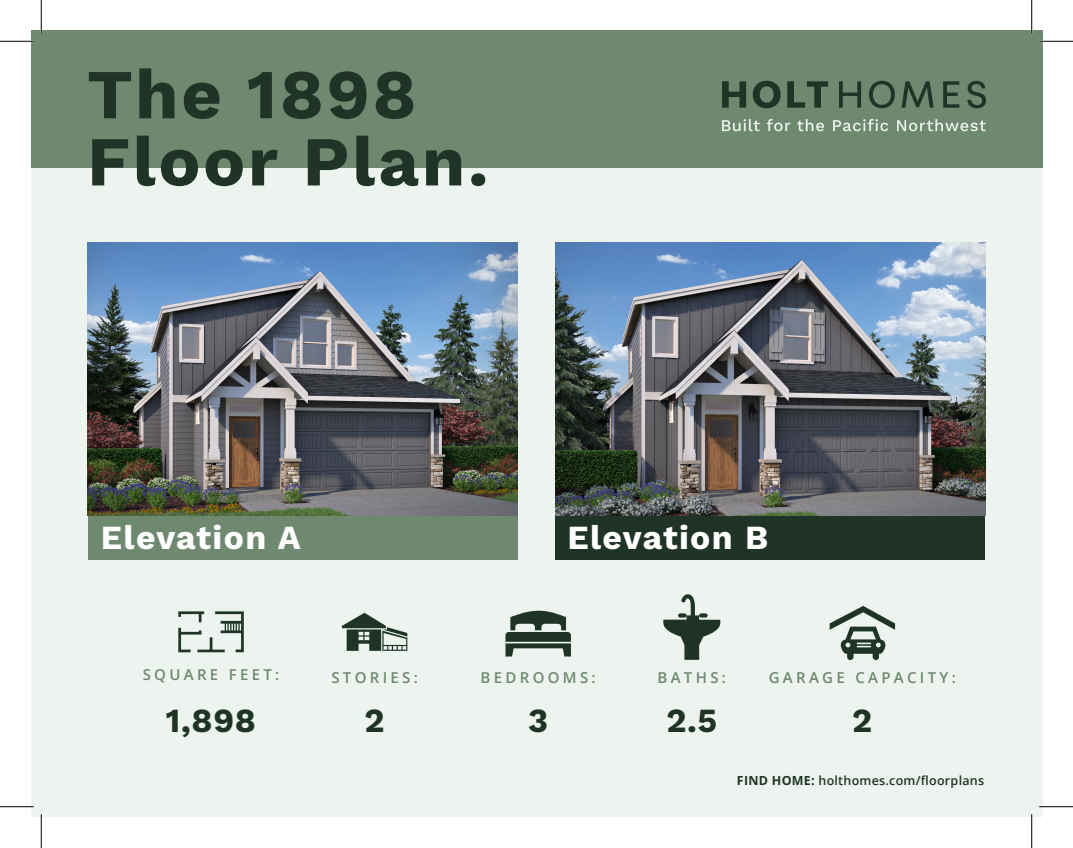
<style>
.page{position:relative;width:1073px;height:848px;background:#fff}
.page>*{position:absolute;margin:0;border:0;box-sizing:border-box;transform-origin:0 0}
.t1{font:700 70px/67.1px "Work Sans";letter-spacing:.04em;color:#1f3427}
.t2{font:700 33.75px "Work Sans";letter-spacing:.04em;color:#fff}
.t3{font:700 33.75px "Work Sans";color:#1f3427}
.t4{font:600 15px "Open Sans";letter-spacing:.22em;color:#6e896f}
.t5{font:600 12.5px "Open Sans";letter-spacing:.02em;color:#1f3427}
.s1{font-weight:700}
</style>
<div class="page">
<div style="left:31px;top:30px;width:1012px;height:787px;background:#edf4f0"></div>
<div style="left:31px;top:30px;width:1012px;height:137px;background:#6e896f"></div>
<svg style="left:178px;top:611px;width:66px;height:41px"></svg>
<svg style="left:829px;top:606px;width:66px;height:54px"></svg>
<svg style="left:663px;top:594px;width:57px;height:65px"></svg>
<svg style="left:505px;top:610px;width:66px;height:46px"></svg>
<svg style="left:342px;top:612px;width:65px;height:38px"></svg>
<svg style="left:722px;top:81px;width:24px;height:27px"></svg>
<svg style="left:752px;top:81px;width:28px;height:27px"></svg>
<svg style="left:787px;top:81px;width:41px;height:27px"></svg>
<svg style="left:839px;top:81px;width:22px;height:27px"></svg>
<svg style="left:869px;top:81px;width:25px;height:27px"></svg>
<svg style="left:901px;top:81px;width:32px;height:27px"></svg>
<svg style="left:943px;top:81px;width:16px;height:27px"></svg>
<svg style="left:967px;top:81px;width:19px;height:27px"></svg>
<svg style="left:722px;top:119px;width:37px;height:12px"></svg>
<svg style="left:766px;top:119px;width:24px;height:12px"></svg>
<svg style="left:797px;top:119px;width:27px;height:12px"></svg>
<svg style="left:833px;top:119px;width:55px;height:12px"></svg>
<svg style="left:897px;top:119px;width:88px;height:12px"></svg>
<div style="left:88px;top:515px;width:430px;height:44px;background:#6e896f"></div>
<div style="left:555px;top:515px;width:430px;height:45px;background:#1f3427"></div>
<img style="left:88px;top:243px;width:430px;height:272px">
<img style="left:555px;top:243px;width:430px;height:272px">
<hr style="left:0;top:40px;width:34px;height:2px;background:#fff">
<hr style="left:1039px;top:40px;width:33px;height:2px;background:#fff">
<hr style="left:0;top:805px;width:34px;height:2px;background:#fff">
<hr style="left:1039px;top:805px;width:33px;height:2px;background:#fff">
<hr style="left:40px;top:0;width:2px;height:34px;background:#fff">
<hr style="left:40px;top:814px;width:2px;height:34px;background:#fff">
<hr style="left:1030px;top:0;width:2px;height:34px;background:#fff">
<hr style="left:1030px;top:814px;width:2px;height:34px;background:#fff">
<hr style="left:0;top:41px;width:34px;height:1px;background:#000">
<hr style="left:1039px;top:41px;width:33px;height:1px;background:#000">
<hr style="left:0;top:806px;width:34px;height:1px;background:#000">
<hr style="left:1039px;top:806px;width:33px;height:1px;background:#000">
<hr style="left:41px;top:0;width:1px;height:34px;background:#000">
<hr style="left:41px;top:814px;width:1px;height:34px;background:#000">
<hr style="left:1031px;top:0;width:1px;height:34px;background:#000">
<hr style="left:1031px;top:814px;width:1px;height:34px;background:#000">
<h1 class="t1" style="left:87px;top:58px;width:403px">The 1898<br>Floor Plan.</h1>
<h2 class="t2" style="left:101px;top:512px;width:201px">Elevation A</h2>
<h2 class="t2" style="left:567px;top:512px;width:202px">Elevation B</h2>
<p class="t4" style="left:143px;top:664px;width:138px">SQUARE FEET:</p>
<h2 class="t3" style="left:166px;top:695px;width:92px">1,898</h2>
<p class="t4" style="left:331px;top:667px;width:88px">STORIES:</p>
<h2 class="t3" style="left:364px;top:695px;width:22px">2</h2>
<p class="t4" style="left:480px;top:667px;width:117px">BEDROOMS:</p>
<h2 class="t3" style="left:528px;top:695px;width:22px">3</h2>
<p class="t4" style="left:657px;top:667px;width:70px">BATHS:</p>
<h2 class="t3" style="left:666px;top:695px;width:52px">2.5</h2>
<p class="t4" style="left:768px;top:667px;width:189px">GARAGE CAPACITY:</p>
<h2 class="t3" style="left:852px;top:695px;width:22px">2</h2>
<p class="t5" style="left:737px;top:771px;width:249px"><span class="s1">FIND HOME:</span> holthomes.com/floorplans</p>
</div>
